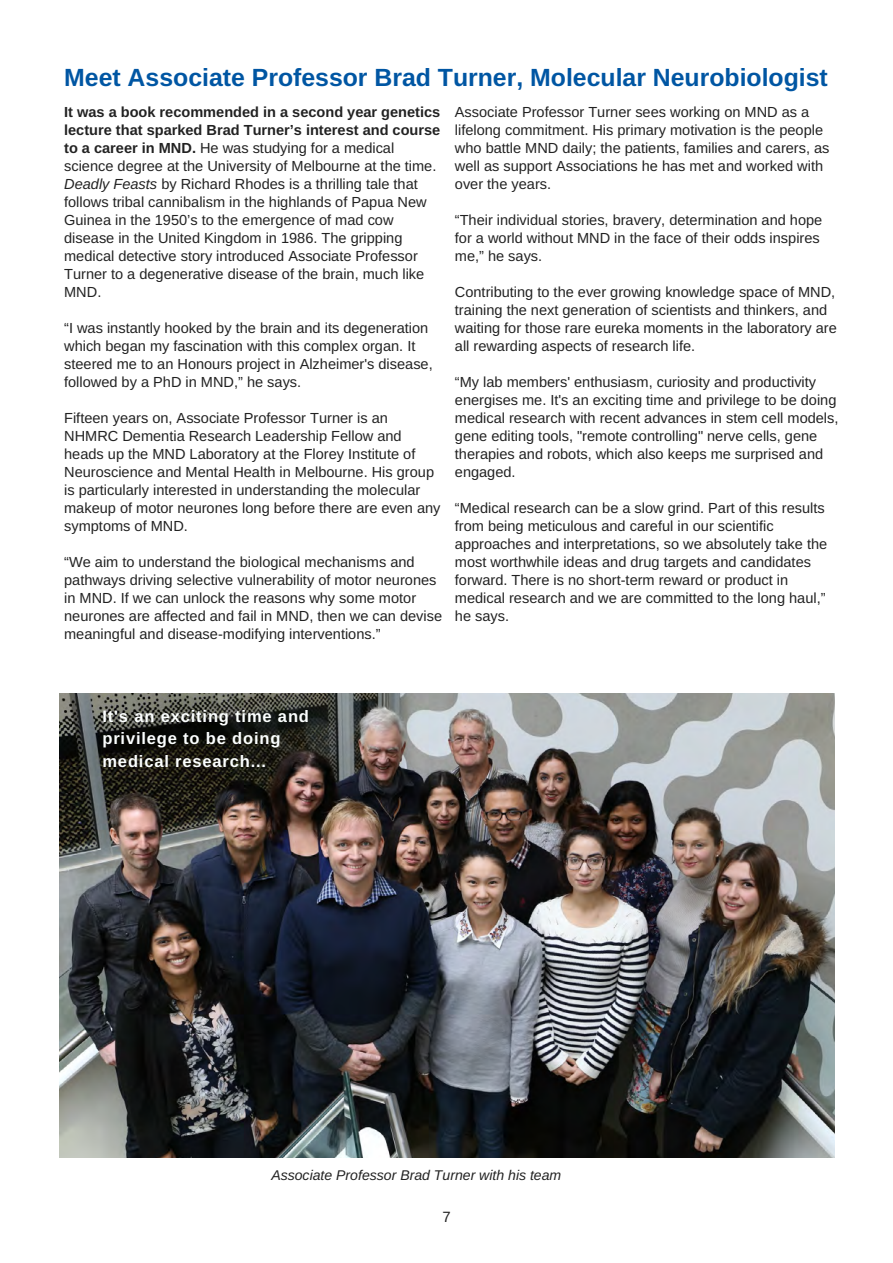
<style>
.page{position:relative;width:893px;height:1263px;background:#fff}
.page>*{position:absolute;margin:0;border:0;box-sizing:border-box;transform-origin:0 0}
.t1{font:700 24.9px "Arimo";color:#0056a3}
.t2{font:700 16.5px/22.5px "Arimo";letter-spacing:.05em;color:#fcffff}
.t3{font:14.85px "Arimo";color:#222}
.t4{font:14.55px/18px "Arimo";color:#222}
.t5{font:italic 14.1px "Arimo";color:#222}
.s1{font-weight:700}
.s2{font-style:italic}
</style>
<div class="page">
<img style="left:60px;top:694px;width:774px;height:463px">
<h1 class="t1" style="left:64px;top:63px;width:765px">Meet Associate Professor Brad Turner, Molecular Neurobiologist</h1>
<p class="t4" style="left:64px;top:103px;width:378px"><span class="s1">It was a book recommended in a second year genetics lecture that sparked Brad Turner’s interest and course to a career in MND.</span> He was studying for a medical science degree at the University of Melbourne at the time.<br><span class="s2">Deadly Feasts</span> by Richard Rhodes is a thrilling tale that follows tribal cannibalism in the highlands of Papua New Guinea in the 1950’s to the emergence of mad cow disease in the United Kingdom in 1986. The gripping medical detective story introduced Associate Professor Turner to a degenerative disease of the brain, much like MND.</p>
<p class="t4" style="left:64px;top:319px;width:370px">“I was instantly hooked by the brain and its degeneration which began my fascination with this complex organ. It steered me to an Honours project in Alzheimer's disease, followed by a PhD in MND,” he says.</p>
<p class="t4" style="left:64px;top:409px;width:378px">Fifteen years on, Associate Professor Turner is an NHMRC Dementia Research Leadership Fellow and heads up the MND Laboratory at the Florey Institute of Neuroscience and Mental Health in Melbourne. His group is particularly interested in understanding the molecular makeup of motor neurones long before there are even any symptoms of MND.</p>
<p class="t4" style="left:64px;top:553px;width:379px">“We aim to understand the biological mechanisms and pathways driving selective vulnerability of motor neurones in MND. If we can unlock the reasons why some motor neurones are affected and fail in MND, then we can devise meaningful and disease-modifying interventions.”</p>
<p class="t4" style="left:455px;top:103px;width:376px">Associate Professor Turner sees working on MND as a lifelong commitment. His primary motivation is the people who battle MND daily; the patients, families and carers, as well as support Associations he has met and worked with over the years.</p>
<p class="t4" style="left:455px;top:211px;width:369px">“Their individual stories, bravery, determination and hope for a world without MND in the face of their odds inspires me,” he says.</p>
<p class="t4" style="left:455px;top:283px;width:383px">Contributing to the ever growing knowledge space of MND, training the next generation of scientists and thinkers, and waiting for those rare eureka moments in the laboratory are all rewarding aspects of research life.</p>
<p class="t4" style="left:455px;top:373px;width:385px">“My lab members' enthusiasm, curiosity and productivity energises me. It's an exciting time and privilege to be doing medical research with recent advances in stem cell models, gene editing tools, "remote controlling" nerve cells, gene therapies and robots, which also keeps me surprised and engaged.</p>
<p class="t4" style="left:455px;top:499px;width:374px">“Medical research can be a slow grind. Part of this results from being meticulous and careful in our scientific approaches and interpretations, so we absolutely take the most worthwhile ideas and drug targets and candidates forward. There is no short-term reward or product in medical research and we are committed to the long haul,” he says.</p>
<p class="t2" style="left:102px;top:705px;width:208px">It's an exciting time and privilege to be doing medical research...</p>
<p class="t5" style="left:271px;top:1167px;width:291px">Associate Professor Brad Turner with his team</p>
<p class="t3" style="left:442px;top:1208px;width:10px">7</p>
</div>
